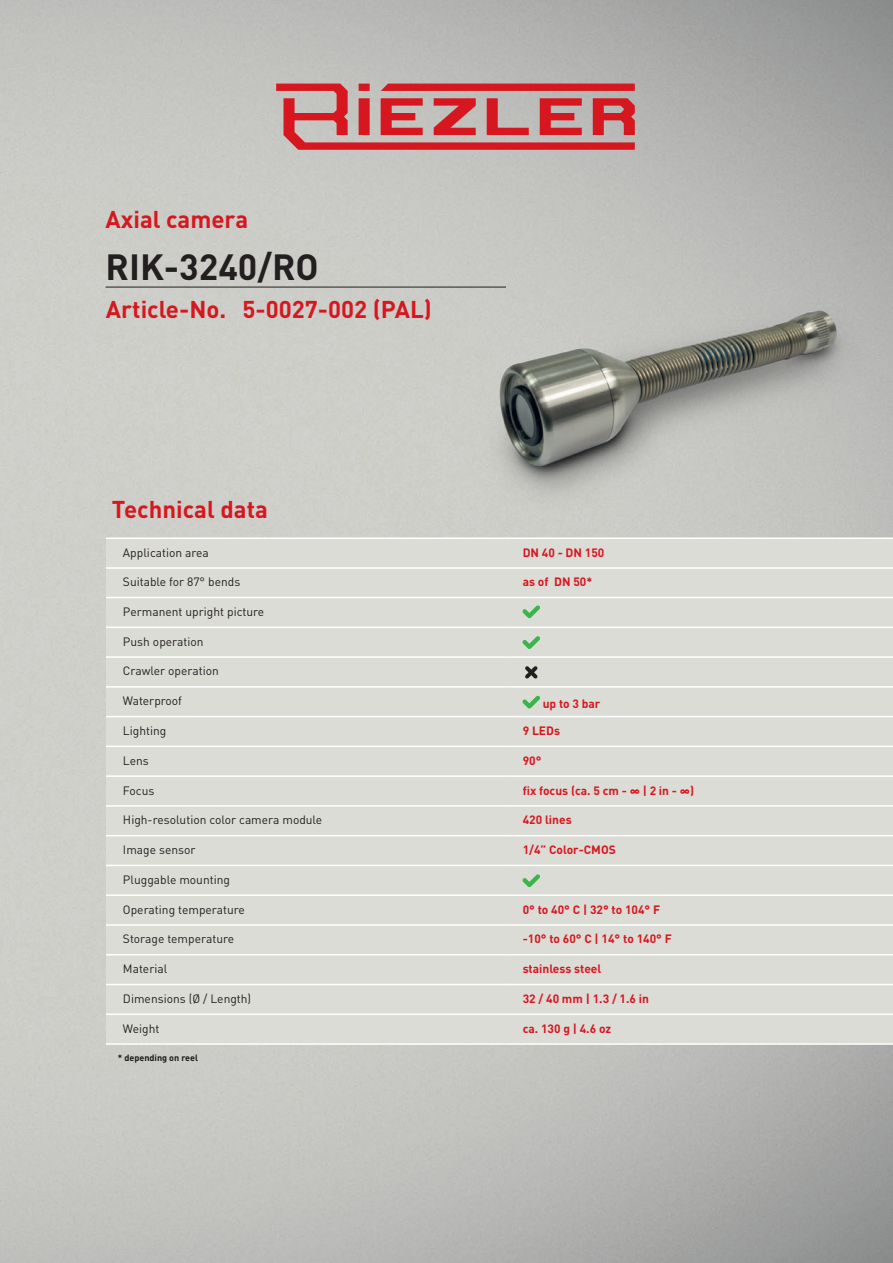
<style>
.page{position:relative;width:893px;height:1263px;background:#fff}
.page>*{position:absolute;margin:0;border:0;box-sizing:border-box;transform-origin:0 0}
.t1{font:700 36px "DIN Pro";color:#231f20}
.t2{font:700 24px "DIN Pro";color:#d7171f}
.t3{font:12px "DIN Pro";color:#231f20}
.t4{font:700 12px "DIN Pro";color:#d7171f}
.t5{font:700 9px "DIN Pro";color:#181c1a}
</style>
<div class="page">
<svg style="left:276px;top:84px;width:359px;height:66px;background:#ca6f71"></svg>
<hr style="left:105px;top:287px;width:401px;height:1px;background:#231f20">
<img style="left:410px;top:135px;width:478px;height:374px">
<div style="left:106px;top:539px;width:787px;height:504px;background:#dcdcd7"></div>
<hr style="left:106px;top:567px;width:400px;height:2px;background:#fff">
<hr style="left:506px;top:567px;width:387px;height:2px;background:#fff">
<hr style="left:106px;top:597px;width:400px;height:1px;background:#fff">
<hr style="left:106px;top:626px;width:400px;height:2px;background:#fff">
<hr style="left:106px;top:656px;width:400px;height:2px;background:#fff">
<hr style="left:106px;top:686px;width:400px;height:1px;background:#fff">
<hr style="left:106px;top:716px;width:400px;height:1px;background:#fff">
<hr style="left:106px;top:746px;width:400px;height:1px;background:#fff">
<hr style="left:106px;top:775px;width:400px;height:2px;background:#fff">
<hr style="left:106px;top:805px;width:400px;height:2px;background:#fff">
<hr style="left:506px;top:597px;width:387px;height:1px;background:#fff">
<hr style="left:506px;top:626px;width:387px;height:2px;background:#fff">
<hr style="left:506px;top:656px;width:387px;height:2px;background:#fff">
<hr style="left:506px;top:686px;width:387px;height:1px;background:#fff">
<hr style="left:506px;top:716px;width:387px;height:1px;background:#fff">
<hr style="left:506px;top:746px;width:387px;height:1px;background:#fff">
<hr style="left:506px;top:775px;width:387px;height:2px;background:#fff">
<hr style="left:506px;top:805px;width:387px;height:2px;background:#fff">
<hr style="left:106px;top:835px;width:400px;height:1px;background:#fff">
<hr style="left:106px;top:865px;width:400px;height:1px;background:#fff">
<hr style="left:106px;top:894px;width:400px;height:2px;background:#fff">
<hr style="left:106px;top:924px;width:400px;height:2px;background:#fff">
<hr style="left:106px;top:954px;width:400px;height:1px;background:#fff">
<hr style="left:106px;top:984px;width:400px;height:1px;background:#fff">
<hr style="left:106px;top:1013px;width:400px;height:2px;background:#fff">
<hr style="left:506px;top:835px;width:387px;height:1px;background:#fff">
<hr style="left:506px;top:865px;width:387px;height:1px;background:#fff">
<hr style="left:506px;top:894px;width:387px;height:2px;background:#fff">
<hr style="left:506px;top:924px;width:387px;height:2px;background:#fff">
<hr style="left:506px;top:954px;width:387px;height:1px;background:#fff">
<hr style="left:506px;top:984px;width:387px;height:1px;background:#fff">
<hr style="left:506px;top:1013px;width:387px;height:2px;background:#fff">
<svg style="left:523px;top:605px;width:17px;height:13px"></svg>
<svg style="left:523px;top:636px;width:17px;height:13px"></svg>
<svg style="left:525px;top:666px;width:13px;height:13px"></svg>
<svg style="left:523px;top:695px;width:17px;height:14px"></svg>
<svg style="left:523px;top:874px;width:17px;height:13px"></svg>
<h2 class="t2" style="left:105px;top:203px;width:144px">Axial camera</h2>
<h1 class="t1" style="left:105px;top:243px;width:215px">RIK-3240/RO</h1>
<h2 class="t2" style="left:106px;top:293px;width:327px">Article-No. 5-0027-002 (PAL)</h2>
<h2 class="t2" style="left:112px;top:493px;width:157px">Technical data</h2>
<p class="t3" style="left:123px;top:544px;width:87px">Application area</p>
<p class="t4" style="left:523px;top:544px;width:83px">DN 40 - DN 150</p>
<p class="t3" style="left:123px;top:574px;width:119px">Suitable for 87° bends</p>
<p class="t4" style="left:523px;top:574px;width:71px">as of DN 50*</p>
<p class="t3" style="left:123px;top:603px;width:143px">Permanent upright picture</p>
<p class="t3" style="left:123px;top:633px;width:82px">Push operation</p>
<p class="t3" style="left:123px;top:663px;width:97px">Crawler operation</p>
<p class="t3" style="left:123px;top:693px;width:61px">Waterproof</p>
<p class="t4" style="left:543px;top:695px;width:59px">up to 3 bar</p>
<p class="t3" style="left:123px;top:722px;width:45px">Lighting</p>
<p class="t4" style="left:523px;top:722px;width:39px">9 LEDs</p>
<p class="t3" style="left:123px;top:752px;width:27px">Lens</p>
<p class="t4" style="left:523px;top:752px;width:20px">90°</p>
<p class="t3" style="left:123px;top:782px;width:33px">Focus</p>
<p class="t4" style="left:523px;top:782px;width:173px">fix focus (ca. 5 cm - ∞ | 2 in - ∞)</p>
<p class="t3" style="left:123px;top:812px;width:201px">High-resolution color camera module</p>
<p class="t4" style="left:523px;top:812px;width:50px">420 lines</p>
<p class="t3" style="left:123px;top:841px;width:74px">Image sensor</p>
<p class="t4" style="left:523px;top:841px;width:95px">1/4” Color-CMOS</p>
<p class="t3" style="left:123px;top:871px;width:109px">Pluggable mounting</p>
<p class="t3" style="left:123px;top:901px;width:123px">Operating temperature</p>
<p class="t4" style="left:523px;top:901px;width:139px">0° to 40° C | 32° to 104° F</p>
<p class="t3" style="left:123px;top:931px;width:113px">Storage temperature</p>
<p class="t4" style="left:523px;top:931px;width:151px">-10° to 60° C | 14° to 140° F</p>
<p class="t3" style="left:123px;top:961px;width:46px">Material</p>
<p class="t4" style="left:523px;top:961px;width:80px">stainless steel</p>
<p class="t3" style="left:123px;top:990px;width:130px">Dimensions (Ø / Length)</p>
<p class="t4" style="left:523px;top:990px;width:128px">32 / 40 mm | 1.3 / 1.6 in</p>
<p class="t3" style="left:123px;top:1020px;width:38px">Weight</p>
<p class="t4" style="left:523px;top:1020px;width:90px">ca. 130 g | 4.6 oz</p>
<p class="t5" style="left:118px;top:1051px;width:82px">* depending on reel</p>
</div>
